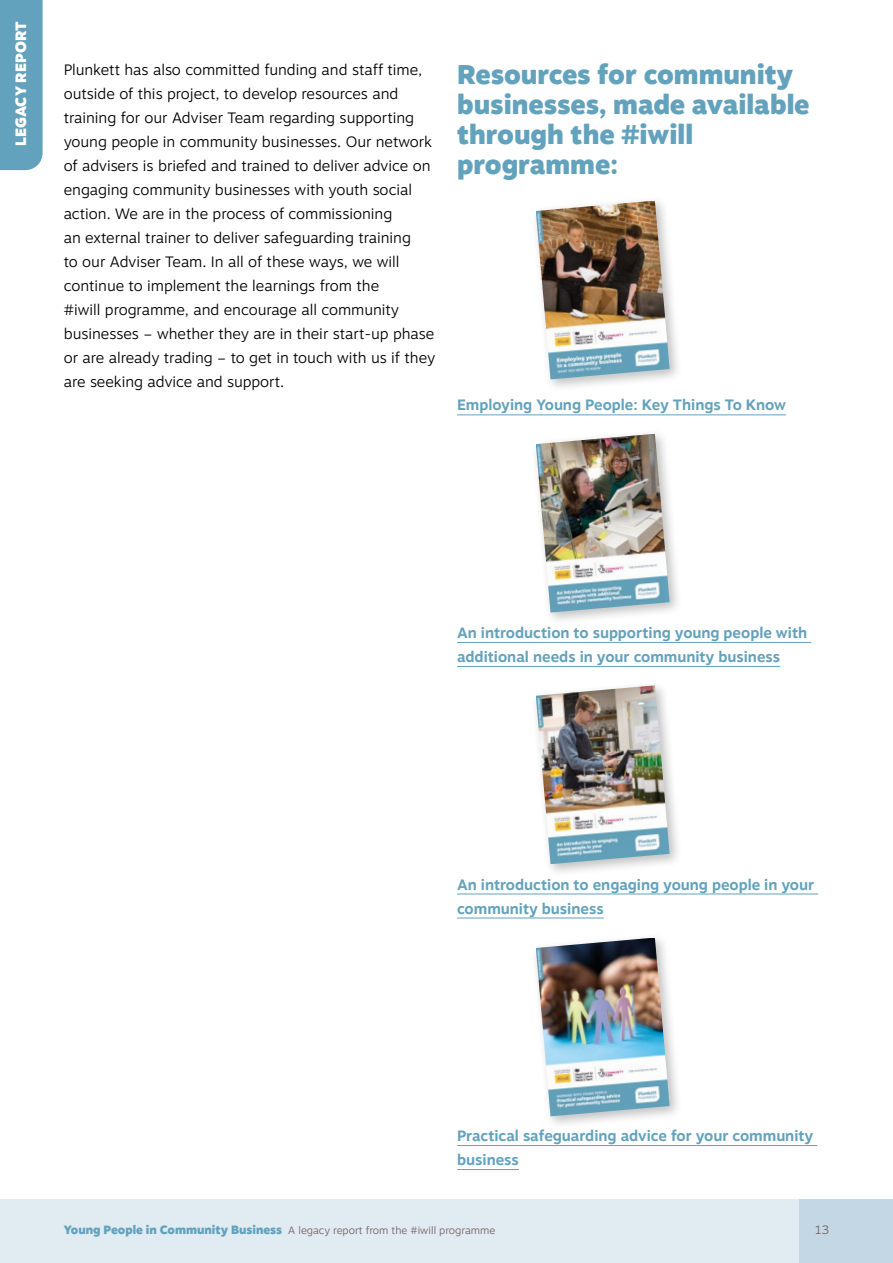
<style>
.page{position:relative;width:893px;height:1263px;background:#fff}
.page>*{position:absolute;margin:0;border:0;box-sizing:border-box;transform-origin:0 0}
.t1{font:900 27px/30px "Motiva Sans";color:#63a2bc}
.t2{font:300 15px/24px "Motiva Sans";color:#000}
.t3{font:700 15px/24px "Motiva Sans";color:#63a2bc}
.t4{font:900 15px "Motiva Sans";color:#fff}
.t5{font:300 12px "Motiva Sans";color:#766068}
.t6{font:300 10.5px "Motiva Sans";color:#766068}
.s1{font-weight:900;font-size:12px;color:#63a2bc}
</style>
<div class="page">
<div style="left:0;top:1199px;width:893px;height:64px;background:#e1ebf2"></div>
<div style="left:799px;top:1199px;width:94px;height:64px;background:#c3d8e4"></div>
<div style="left:0;top:0;width:43px;height:170px;background:#63a2bc"></div>
<hr style="left:457px;top:414px;width:329px;height:1px;background:#63a2bc">
<hr style="left:457px;top:642px;width:354px;height:1px;background:#63a2bc">
<hr style="left:457px;top:666px;width:323px;height:1px;background:#63a2bc">
<hr style="left:457px;top:894px;width:361px;height:1px;background:#63a2bc">
<hr style="left:457px;top:918px;width:147px;height:1px;background:#63a2bc">
<hr style="left:457px;top:1145px;width:360px;height:1px;background:#63a2bc">
<hr style="left:457px;top:1169px;width:62px;height:1px;background:#63a2bc">
<div style="left:531px;top:195px;width:152px;height:198px;background:#000;opacity:.25"></div>
<img style="left:536px;top:201px;width:134px;height:178px">
<div style="left:531px;top:429px;width:152px;height:197px;background:#000;opacity:.25"></div>
<img style="left:536px;top:434px;width:134px;height:179px">
<div style="left:531px;top:680px;width:152px;height:197px;background:#000;opacity:.25"></div>
<img style="left:536px;top:685px;width:134px;height:179px">
<div style="left:531px;top:932px;width:152px;height:197px;background:#000;opacity:.25"></div>
<img style="left:536px;top:937px;width:134px;height:179px">
<p class="t4" style="left:10px;top:146px;width:127px;rotate:-90deg">LEGACY REPORT</p>
<p class="t2" style="left:64px;top:58px;width:373px">Plunkett has also committed funding and staff time, outside of this project, to develop resources and training for our Adviser Team regarding supporting young people in community businesses. Our network of advisers is briefed and trained to deliver advice on engaging community businesses with youth social action. We are in the process of commissioning<br>an external trainer to deliver safeguarding training<br>to our Adviser Team. In all of these ways, we will continue to implement the learnings from the<br>#iwill programme, and encourage all community businesses – whether they are in their start-up phase or are already trading – to get in touch with us if they are seeking advice and support.</p>
<h1 class="t1" style="left:457px;top:59px;width:354px">Resources for community businesses, made available through the #iwill programme:</h1>
<p class="t3" style="left:457px;top:393px;width:330px">Employing Young People: Key Things To Know</p>
<p class="t3" style="left:457px;top:620px;width:352px">An introduction to supporting young people with additional needs in your community business</p>
<p class="t3" style="left:457px;top:872px;width:359px">An introduction to engaging young people in your community business</p>
<p class="t3" style="left:457px;top:1123px;width:358px">Practical safeguarding advice for your community business</p>
<p class="t6" style="left:64px;top:1222px;width:433px"><span class="s1">Young People in Community Business</span> A legacy report from the #iwill programme</p>
<p class="t5" style="left:815px;top:1221px;width:15px">13</p>
</div>
